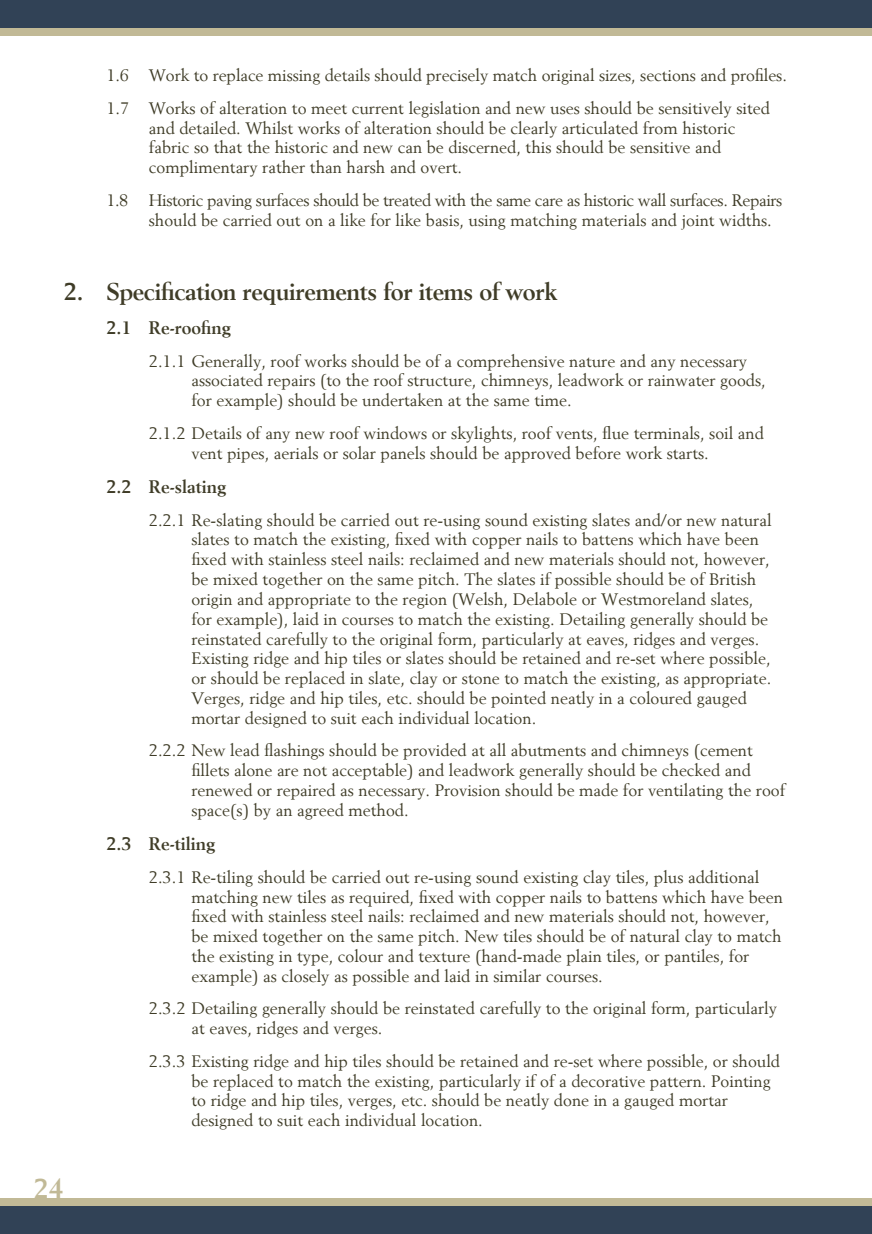
<style>
.page{position:relative;width:872px;height:1234px;background:#fff}
.page>*{position:absolute;margin:0;border:0;box-sizing:border-box;transform-origin:0 0}
.t1{font:700 27px "Berling";color:#c1b996}
.t2{font:700 24px "Berling";letter-spacing:-.015em;color:#3f3c27}
.t3{font:700 18px "Berling";color:#3f3c27}
.t4{font:16.5px/19.8px "Berling";color:#3f3c27}
.t5{font:16.5px/19.8px "Berling";letter-spacing:-.025em;color:#3f3c27}
</style>
<div class="page">
<div style="left:0;top:0;width:872px;height:36px;background:#c1b996"></div>
<div style="left:0;top:1197px;width:872px;height:36px;background:#c1b996"></div>
<div style="left:0;top:0;width:872px;height:28px;background:#314256"></div>
<div style="left:0;top:1205px;width:872px;height:28px;background:#314256"></div>
<p class="t4" style="left:106px;top:59px;width:682px;line-height:32.5px">1.6 Work to replace missing details should precisely match original sizes, sections and profiles.<br>1.7 Works of alteration to meet current legislation and new uses should be sensitively sited</p>
<p class="t4" style="left:149px;top:118px;width:588px">and detailed. Whilst works of alteration should be clearly articulated from historic fabric so that the historic and new can be discerned, this should be sensitive and complimentary rather than harsh and overt.</p>
<p class="t5" style="left:149px;top:190px;width:635px;text-indent:-43px">1.8 Historic paving surfaces should be treated with the same care as historic wall surfaces. Repairs should be carried out on a like for like basis, using matching materials and joint widths.</p>
<h2 class="t2" style="left:64px;top:277px;width:495px">2. Specification requirements for items of work</h2>
<p class="t3" style="left:106px;top:317px;width:126px">2.1 Re-roofing</p>
<p class="t4" style="left:191px;top:351px;width:576px;text-indent:-43px">2.1.1 Generally, roof works should be of a comprehensive nature and any necessary associated repairs (to the roof structure, chimneys, leadwork or rainwater goods, for example) should be undertaken at the same time.</p>
<p class="t4" style="left:191px;top:423px;width:574px;text-indent:-43px">2.1.2 Details of any new roof windows or skylights, roof vents, flue terminals, soil and vent pipes, aerials or solar panels should be approved before work starts.</p>
<p class="t3" style="left:106px;top:476px;width:122px">2.2 Re-slating</p>
<p class="t4" style="left:191px;top:509px;width:581px;text-indent:-43px">2.2.1 Re-slating should be carried out re-using sound existing slates and/or new natural slates to match the existing, fixed with copper nails to battens which have been fixed with stainless steel nails: reclaimed and new materials should not, however, be mixed together on the same pitch. The slates if possible should be of British origin and appropriate to the region (Welsh, Delabole or Westmoreland slates, for example), laid in courses to match the existing. Detailing generally should be reinstated carefully to the original form, particularly at eaves, ridges and verges.<br>Existing ridge and hip tiles or slates should be retained and re-set where possible, or should be replaced in slate, clay or stone to match the existing, as appropriate.<br>Verges, ridge and hip tiles, etc. should be pointed neatly in a coloured gauged mortar designed to suit each individual location.</p>
<p class="t4" style="left:191px;top:740px;width:595px;text-indent:-43px">2.2.2 New lead flashings should be provided at all abutments and chimneys (cement fillets alone are not acceptable) and leadwork generally should be checked and renewed or repaired as necessary. Provision should be made for ventilating the roof space(s) by an agreed method.</p>
<p class="t3" style="left:106px;top:833px;width:111px">2.3 Re-tiling</p>
<p class="t4" style="left:191px;top:866px;width:593px;text-indent:-43px">2.3.1 Re-tiling should be carried out re-using sound existing clay tiles, plus additional matching new tiles as required, fixed with copper nails to battens which have been fixed with stainless steel nails: reclaimed and new materials should not, however, be mixed together on the same pitch. New tiles should be of natural clay to match the existing in type, colour and texture (hand-made plain tiles, or pantiles, for example) as closely as possible and laid in similar courses.</p>
<p class="t4" style="left:191px;top:998px;width:587px;text-indent:-43px">2.3.2 Detailing generally should be reinstated carefully to the original form, particularly at eaves, ridges and verges.</p>
<p class="t4" style="left:191px;top:1050px;width:590px;text-indent:-43px">2.3.3 Existing ridge and hip tiles should be retained and re-set where possible, or should be replaced to match the existing, particularly if of a decorative pattern. Pointing to ridge and hip tiles, verges, etc. should be neatly done in a gauged mortar designed to suit each individual location.</p>
<h1 class="t1" style="left:34px;top:1172px;width:32px">24</h1>
</div>
